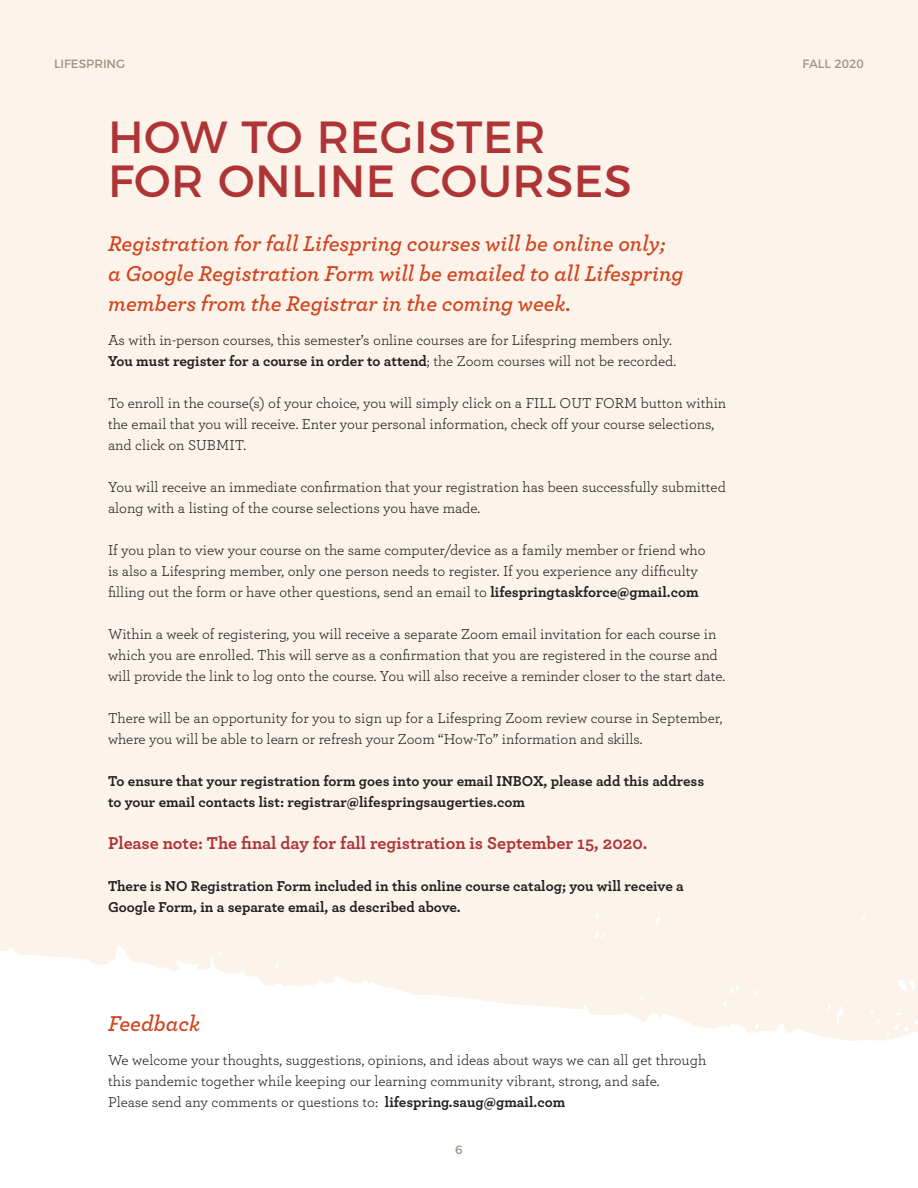
<style>
.page{position:relative;width:918px;height:1188px;background:#fff}
.page>*{position:absolute;margin:0;border:0;box-sizing:border-box;transform-origin:0 0}
.t1{font:45px/44.2px "Montserrat";letter-spacing:.01em;color:#af3436}
.t2{font:22.5px/30px "Archer Semibold LF Italic";color:#d1431c}
.t3{font:700 18px "Archer";color:#af3436}
.t4{font:15px/21px "Archer";color:#231f20}
.t5{font:700 15px/21px "Archer";color:#231f20}
.t6{font:12px "Montserrat";color:#a29382}
.s1{font-weight:700}
</style>
<div class="page">
<svg style="left:0;top:889px;width:918px;height:152px;fill:#fcf3ea"></svg>
<div style="left:0;top:0;width:918px;height:889px;background:#fcf3ea"></div>
<p class="t6" style="left:54px;top:54px;width:73px">LIFESPRING</p>
<p class="t6" style="left:803px;top:54px;width:63px">FALL 2020</p>
<h1 class="t1" style="left:108px;top:111px;width:525px">HOW TO REGISTER<br>FOR ONLINE COURSES</h1>
<h2 class="t2" style="left:108px;top:227px;width:577px">Registration for fall Lifespring courses will be online only; a Google Registration Form will be emailed to all Lifespring members from the Registrar in the coming week.</h2>
<p class="t4" style="left:108px;top:329px;width:570px">As with in-person courses, this semester’s online courses are for Lifespring members only.<br><span class="s1">You must register for a course in order to attend</span>; the Zoom courses will not be recorded.</p>
<p class="t4" style="left:108px;top:392px;width:620px">To enroll in the course(s) of your choice, you will simply click on a FILL OUT FORM button within the email that you will receive. Enter your personal information, check off your course selections, and click on SUBMIT.</p>
<p class="t4" style="left:108px;top:476px;width:619px">You will receive an immediate confirmation that your registration has been successfully submitted along with a listing of the course selections you have made.</p>
<p class="t4" style="left:108px;top:539px;width:599px">If you plan to view your course on the same computer/device as a family member or friend who is also a Lifespring member, only one person needs to register. If you experience any difficulty filling out the form or have other questions, send an email to <span class="s1">lifespringtaskforce@gmail.com</span></p>
<p class="t4" style="left:108px;top:623px;width:619px">Within a week of registering, you will receive a separate Zoom email invitation for each course in which you are enrolled. This will serve as a confirmation that you are registered in the course and will provide the link to log onto the course. You will also receive a reminder closer to the start date.</p>
<p class="t4" style="left:108px;top:707px;width:616px">There will be an opportunity for you to sign up for a Lifespring Zoom review course in September, where you will be able to learn or refresh your Zoom “How-To” information and skills.</p>
<p class="t5" style="left:108px;top:770px;width:598px">To ensure that your registration form goes into your email INBOX, please add this address to your email contacts list: registrar@lifespringsaugerties.com</p>
<p class="t3" style="left:108px;top:829px;width:541px">Please note: The final day for fall registration is September 15, 2020.</p>
<p class="t5" style="left:108px;top:875px;width:577px">There is NO Registration Form included in this online course catalog; you will receive a<br>Google Form, in a separate email, as described above.</p>
<h2 class="t2" style="left:108px;top:1007px;width:94px">Feedback</h2>
<p class="t4" style="left:108px;top:1049px;width:600px">We welcome your thoughts, suggestions, opinions, and ideas about ways we can all get through this pandemic together while keeping our learning community vibrant, strong, and safe.<br>Please send any comments or questions to: <span class="s1">lifespring.saug@gmail.com</span></p>
<p class="t6" style="left:455px;top:1141px;width:9px">6</p>
</div>
